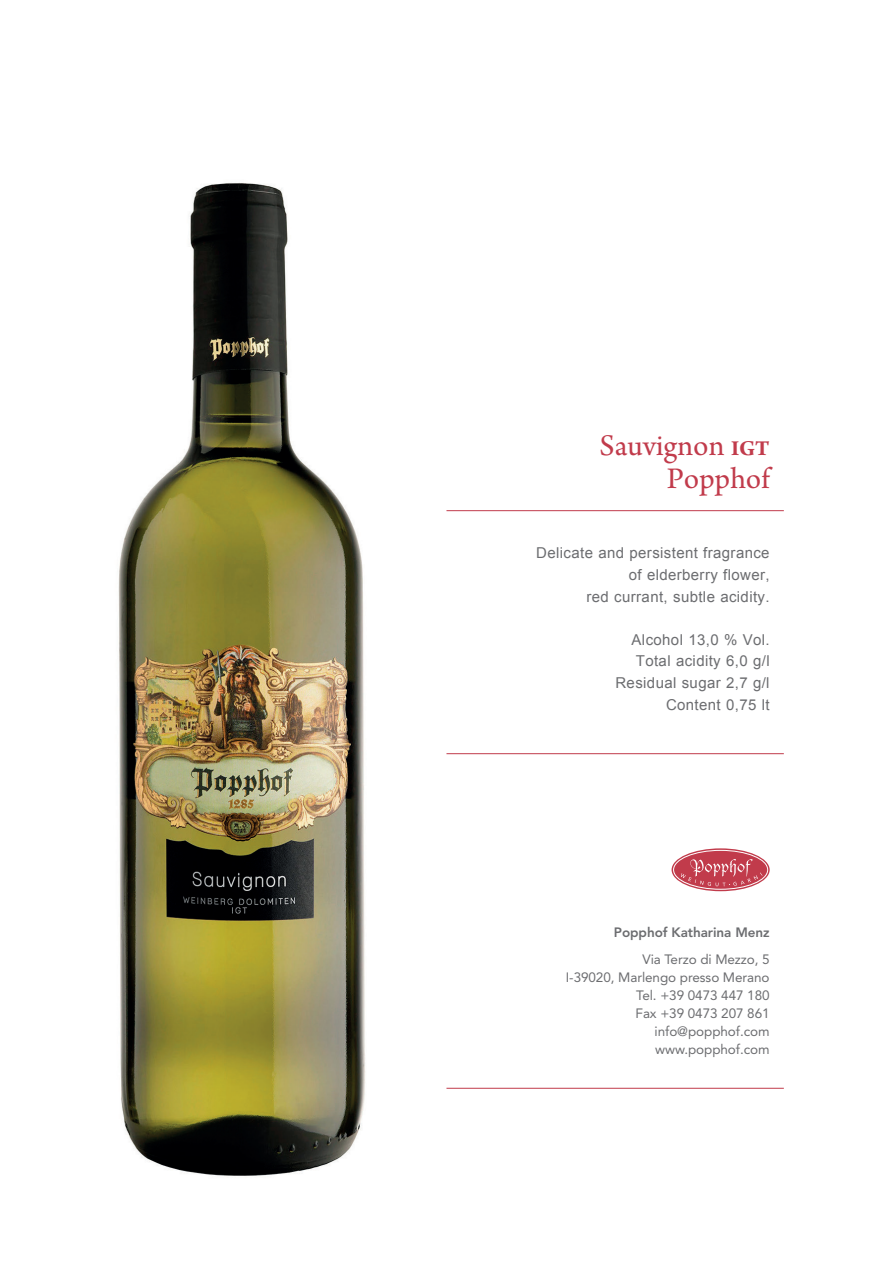
<style>
.page{position:relative;width:893px;height:1263px;background:#fff}
.page>*{position:absolute;margin:0;border:0;box-sizing:border-box;transform-origin:0 0}
.t1{font:31.5px/33px "Arno Pro";color:#c13b4b;text-align:right}
.t2{font:15px/21.6px "Arial";letter-spacing:.025em;color:#6c6d70;text-align:right}
.t3{font:13.5px/18px "Avenir LT Std";letter-spacing:-.005em;color:#6c6d70;text-align:right}
.t4{font:800 13.5px "Avenir LT Std";letter-spacing:-.005em;color:#6c6d70}
.s1{font-weight:700;font-size:22.5px}
</style>
<div class="page">
<hr style="left:446px;top:510px;width:338px;height:1px;background:#c13b4b">
<hr style="left:446px;top:1088px;width:338px;height:1px;background:#c13b4b">
<hr style="left:446px;top:753px;width:338px;height:1px;background:#c13b4b">
<svg style="left:672px;top:848px;width:98px;height:43px"></svg>
<div style="left:673px;top:850px;width:95px;height:39px;border:1px solid #fff;border-radius:50%"></div>
<svg style="left:681px;top:859px;width:81px;height:27px;background:#ca5866"></svg>
<img style="left:118px;top:182px;width:248px;height:994px">
<h1 class="t1" style="left:599px;top:431px;width:172px">Sauvignon <span class="s1">IGT<br></span>Popphof</h1>
<p class="t2" style="left:536px;top:542px;width:235px">Delicate and persistent fragrance of elderberry flower,<br>red currant, subtle acidity.</p>
<p class="t2" style="left:615px;top:629px;width:156px">Alcohol 13,0 % Vol.<br>Total acidity 6,0 g/l<br>Residual sugar 2,7 g/l<br>Content 0,75 lt</p>
<p class="t4" style="left:614px;top:924px;width:157px">Popphof Katharina Menz</p>
<p class="t3" style="left:566px;top:950px;width:205px">Via Terzo di Mezzo, 5<br>I-39020, Marlengo presso Merano<br>Tel. +39 0473 447 180<br>Fax +39 0473 207 861 info@popphof.com www.popphof.com</p>
</div>
